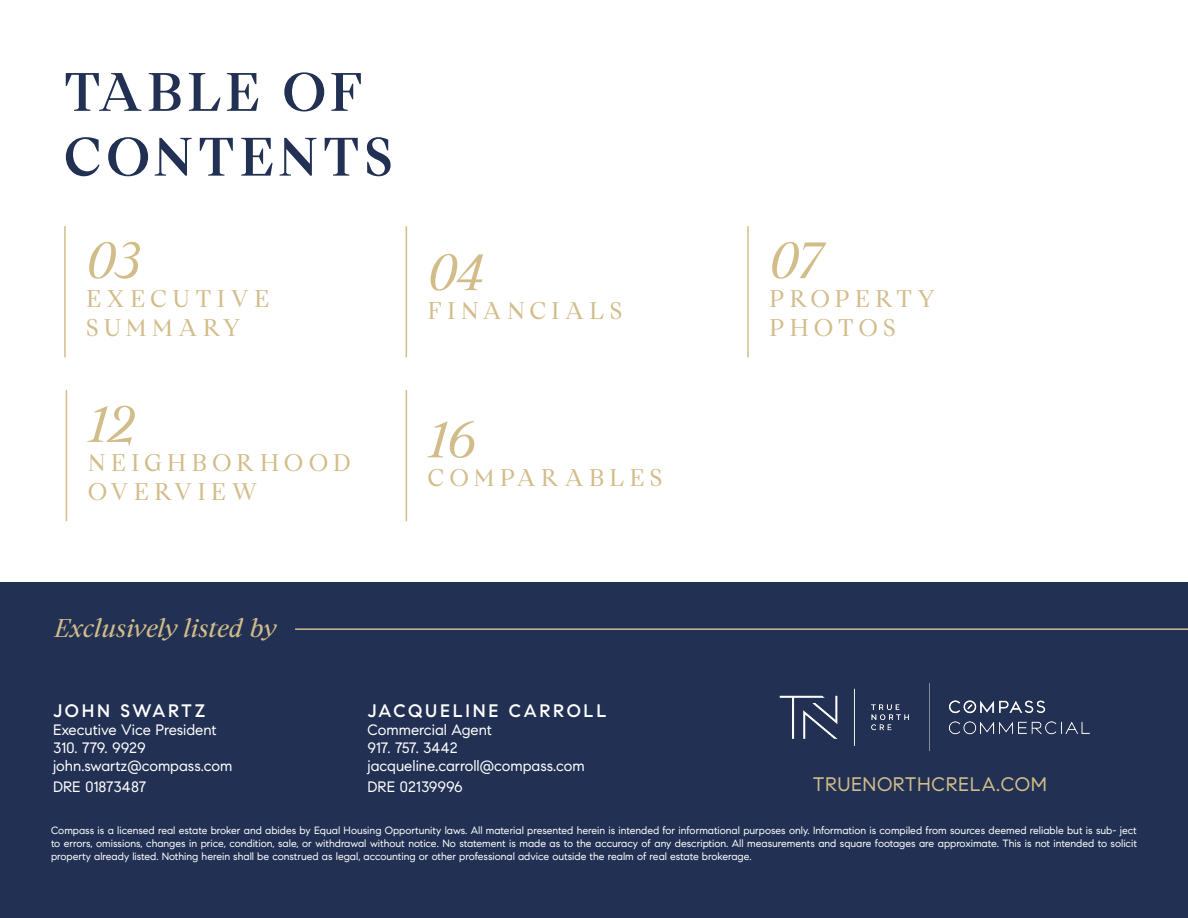
<style>
.page{position:relative;width:1188px;height:918px;background:#fff}
.page>*{position:absolute;margin:0;border:0;box-sizing:border-box;transform-origin:0 0}
.t1{font:600 54px "Compass Serif";letter-spacing:.095em;color:#223153}
.t2{font:italic 51px "Compass Serif";letter-spacing:-.005em;color:#d2bc89}
.t3{font:italic 25.5px "Compass Serif";letter-spacing:-.01em;color:#d2bc89}
.t4{font:24px "Compass Serif";letter-spacing:.24em;color:#d2bc89}
.t5{font:19.5px "Compass Sans";letter-spacing:.03em;color:#d2bc89}
.t6{font:500 18px "Compass Sans";letter-spacing:.15em;color:#fff}
.t7{font:15px "Compass Sans";color:#fff}
.t8{font:10.5px/12.6px "Compass Sans";color:#fff;text-align:justify}
</style>
<div class="page">
<div style="left:0;top:583px;width:1188px;height:335px;background:#223153"></div>
<hr style="left:295px;top:628px;width:893px;height:2px;background:#d2bc89">
<img style="left:779px;top:683px;width:311px;height:68px">
<hr style="left:64px;top:226px;width:2px;height:131px;background:#d2bc89">
<hr style="left:66px;top:390px;width:1px;height:131px;background:#d2bc89">
<hr style="left:406px;top:226px;width:1px;height:131px;background:#d2bc89">
<hr style="left:406px;top:390px;width:1px;height:131px;background:#d2bc89">
<hr style="left:747px;top:226px;width:2px;height:131px;background:#d2bc89">
<p class="t1" style="left:64px;top:60px;width:300px">TABLE OF</p>
<p class="t1" style="left:64px;top:125px;width:329px">CONTENTS</p>
<p class="t2" style="left:87px;top:230px;width:55px">03</p>
<p class="t4" style="left:87px;top:284px;width:184px">EXECUTIVE</p>
<p class="t4" style="left:87px;top:313px;width:156px">SUMMARY</p>
<p class="t2" style="left:88px;top:394px;width:49px">12</p>
<p class="t4" style="left:88px;top:448px;width:264px">NEIGHBORHOOD</p>
<p class="t4" style="left:88px;top:477px;width:171px">OVERVIEW</p>
<p class="t2" style="left:428px;top:242px;width:58px">04</p>
<p class="t4" style="left:428px;top:296px;width:196px">FINANCIALS</p>
<p class="t2" style="left:428px;top:409px;width:50px">16</p>
<p class="t4" style="left:428px;top:463px;width:236px">COMPARABLES</p>
<p class="t3" style="left:55px;top:613px;width:223px">Exclusively listed by</p>
<p class="t2" style="left:770px;top:230px;width:53px">07</p>
<p class="t4" style="left:770px;top:284px;width:167px">PROPERTY</p>
<p class="t4" style="left:770px;top:313px;width:127px">PHOTOS</p>
<p class="t6" style="left:368px;top:700px;width:240px">JACQUELINE CARROLL</p>
<p class="t7" style="left:368px;top:720px;width:126px">Commercial Agent</p>
<p class="t7" style="left:368px;top:738px;width:92px">917. 757. 3442</p>
<p class="t7" style="left:368px;top:756px;width:219px">jacqueline.carroll@compass.com</p>
<p class="t7" style="left:368px;top:778px;width:97px">DRE 02139996</p>
<p class="t8" style="left:51px;top:824px;width:1087px">Compass is a licensed real estate broker and abides by Equal Housing Opportunity laws. All material presented herein is intended for informational purposes only. Information is compiled from sources deemed reliable but is sub- ject to errors, omissions, changes in price, condition, sale, or withdrawal without notice. No statement is made as to the accuracy of any description. All measurements and square footages are approximate. This is not intended to solicit property already listed. Nothing herein shall be construed as legal, accounting or other professional advice outside the realm of real estate brokerage.</p>
<p class="t6" style="left:53px;top:700px;width:154px">JOHN SWARTZ</p>
<p class="t7" style="left:53px;top:720px;width:165px">Executive Vice President</p>
<p class="t7" style="left:53px;top:738px;width:94px">310. 779. 9929</p>
<p class="t7" style="left:53px;top:756px;width:181px">john.swartz@compass.com</p>
<p class="t7" style="left:53px;top:778px;width:95px">DRE 01873487</p>
<p class="t5" style="left:813px;top:773px;width:236px">TRUENORTHCRELA.COM</p>
</div>
